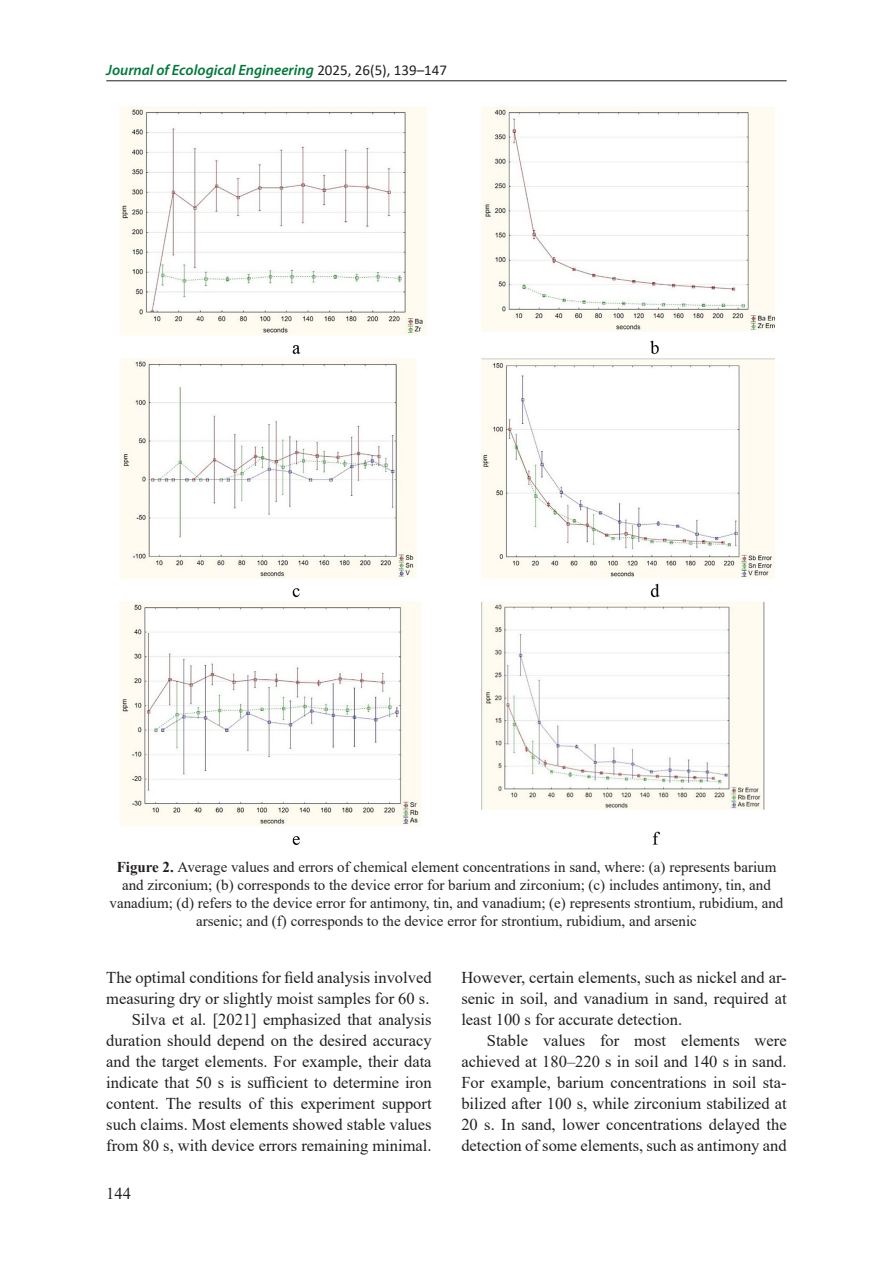
<style>
.page{position:relative;width:893px;height:1263px;background:#fff}
.page>*{position:absolute;margin:0;border:0;box-sizing:border-box;transform-origin:0 0}
.Base_Text{font:16.5px/21px "Times New Roman";color:#231f20;text-align:justify}
.Figure{font:15px/18px "Times New Roman";color:#231f20;text-align:center}
.t1{font:italic 600 15px "Myriad Pro";color:#00783a}
.s1{font-family:"Calibri";font-weight:400;font-style:normal;color:#231f20}
.s2{font-weight:700}
</style>
<div class="page">
<hr style="left:106px;top:80px;width:681px;height:1px;background:#231f20">
<img style="left:119px;top:107px;width:655px;height:738px">
<p class="t1" style="left:106px;top:60px;width:342px">Journal of Ecological Engineering <span class="s1">2025, 26(5), 139–147</span></p>
<p class="Figure" style="left:110px;top:857px;width:675px"><span class="s2">Figure 2.</span> Average values and errors of chemical element concentrations in sand, where: (a) represents barium and zirconium; (b) corresponds to the device error for barium and zirconium; (c) includes antimony, tin, and vanadium; (d) refers to the device error for antimony, tin, and vanadium; (e) represents strontium, rubidium, and arsenic; and (f) corresponds to the device error for strontium, rubidium, and arsenic</p>
<p class="Base_Text" style="left:106px;top:966px;width:327px">The optimal conditions for field analysis involved measuring dry or slightly moist samples for 60 s.</p>
<p class="Base_Text" style="left:106px;top:1008px;width:327px;text-indent:26px">Silva et al. [2021] emphasized that analysis duration should depend on the desired accuracy and the target elements. For example, their data indicate that 50 s is sufficient to determine iron content. The results of this experiment support such claims. Most elements showed stable values from 80 s, with device errors remaining minimal.</p>
<p class="Base_Text" style="left:106px;top:1183px;width:26px">144</p>
<p class="Base_Text" style="left:461px;top:966px;width:327px">However, certain elements, such as nickel and ar&shy;senic in soil, and vanadium in sand, required at least 100 s for accurate detection.</p>
<p class="Base_Text" style="left:461px;top:1029px;width:327px;text-indent:26px">Stable values for most elements were achieved at 180–220 s in soil and 140 s in sand.<br>For example, barium concentrations in soil sta&shy;bilized after 100 s, while zirconium stabilized at 20 s. In sand, lower concentrations delayed the detection of some elements, such as antimony and</p>
</div>
